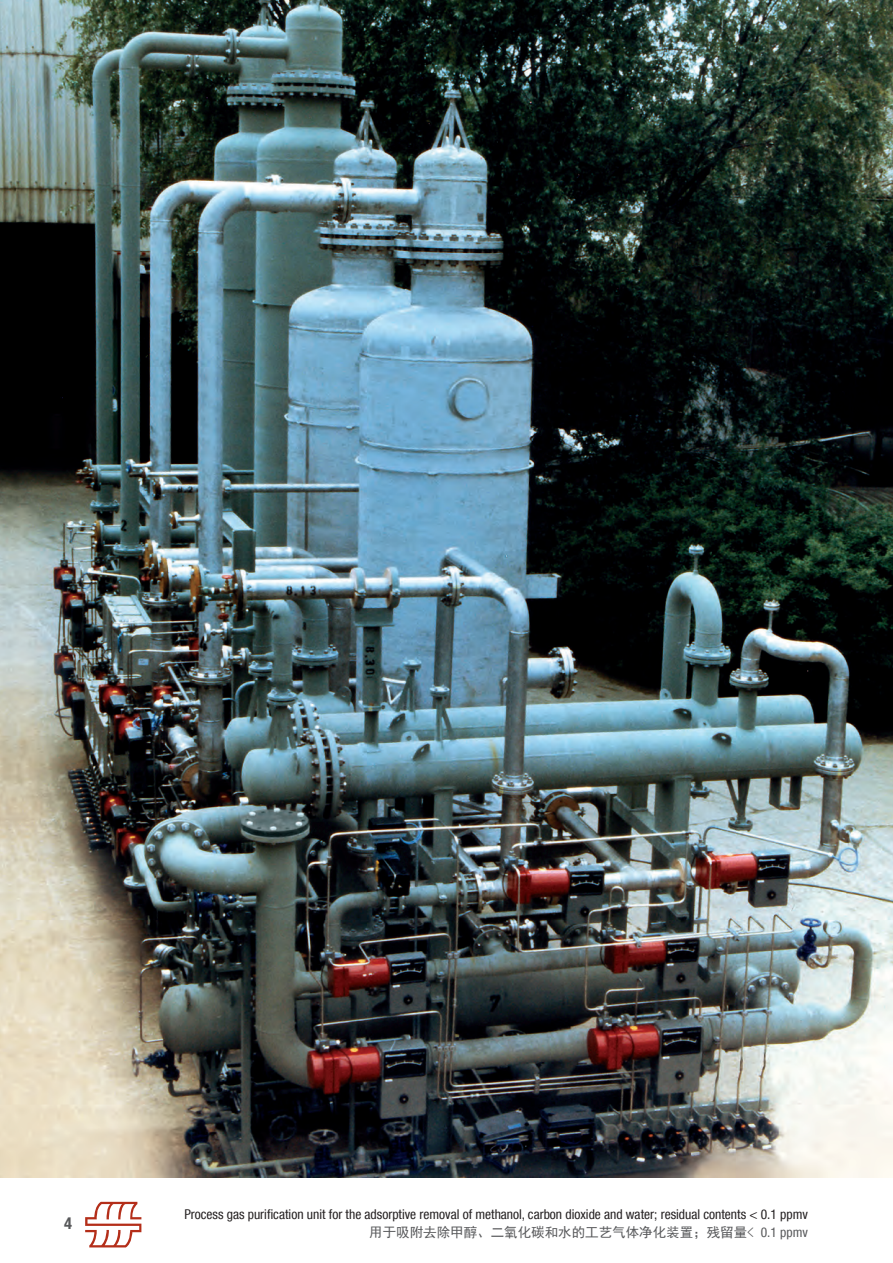
<style>
.page{position:relative;width:893px;height:1263px;background:#fff}
.page>*{position:absolute;margin:0;border:0;box-sizing:border-box;transform-origin:0 0}
.t1{font:700 condensed 16.5px "Helvetica Neue LT Com";color:#57585a}
.t2{font:condensed 13.5px "Helvetica Neue LT Com";color:#231f20}
.t3{font:13.5px "Sim Hei";color:#57585a}
.s1{font-family:"Helvetica Neue LT Com";font-stretch:condensed}
</style>
<div class="page">
<svg style="left:85px;top:1202px;width:56px;height:45px"></svg>
<img style="left:0;top:0;width:893px;height:1178px">
<p class="t1" style="left:64px;top:1213px;width:9px">4</p>
<p class="t2" style="left:184px;top:1207px;width:625px">Process gas purification unit for the adsorptive removal of methanol, carbon dioxide and water; residual contents &lt; 0.1 ppmv</p>
<p class="t3" style="left:369px;top:1226px;width:440px">用于吸附去除甲醇、二氧化碳和水的工艺气体净化装置；残留量&lt; <span class="s1">0.1 ppmv</span></p>
</div>
